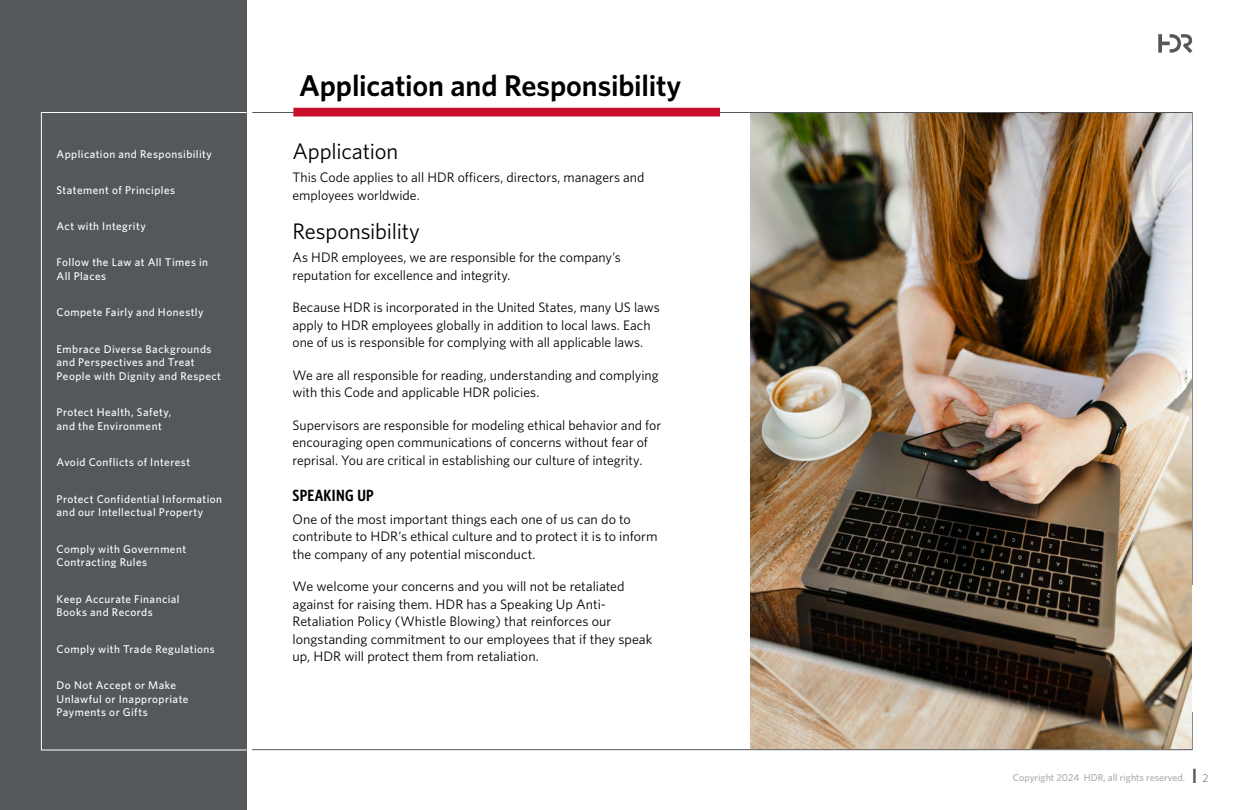
<style>
.page{position:relative;width:1260px;height:810px;background:#fff}
.page>*{position:absolute;margin:0;border:0;box-sizing:border-box;transform-origin:0 0}
.t1{font:600 30px "Whitney";letter-spacing:-.005em;color:#000}
.t2{font:22.5px "Whitney";letter-spacing:-.01em;color:#000}
.t3{font:600 16.25px "Whitney Condensed";letter-spacing:.02em;color:#000}
.t4{font:13.75px/17.5px "Whitney";color:#000}
.t5{font:500 11.25px/13.8px "Whitney";letter-spacing:.04em;color:#fff}
.t6{font:500 10px "Whitney";color:#aaacac}
.s1{font-weight:700;font-size:20.62px;color:#54585a}
.s2{font-weight:300;font-size:11.25px;color:#54585a}
</style>
<div class="page">
<svg style="left:252px;top:712px;width:941px;height:38px"></svg>
<svg style="left:252px;top:112px;width:941px;height:474px"></svg>
<svg style="left:1158px;top:34px;width:35px;height:19px"></svg>
<div style="left:0;top:0;width:247px;height:810px;background:#54585a"></div>
<div style="left:41px;top:112px;width:206px;height:638px;border:1px solid #fff"></div>
<div style="left:293px;top:108px;width:427px;height:8px;background:#c8102e"></div>
<img style="left:751px;top:114px;width:440px;height:634px">
<p class="t5" style="left:57px;top:147px;width:157px">Application and Responsibility</p>
<p class="t5" style="left:57px;top:183px;width:120px">Statement of Principles</p>
<p class="t5" style="left:57px;top:219px;width:91px">Act with Integrity</p>
<p class="t5" style="left:57px;top:255px;width:153px">Follow the Law at All Times in<br>All Places</p>
<p class="t5" style="left:57px;top:305px;width:148px">Compete Fairly and Honestly</p>
<p class="t5" style="left:57px;top:342px;width:166px">Embrace Diverse Backgrounds and Perspectives and Treat<br>People with Dignity and Respect</p>
<p class="t5" style="left:57px;top:405px;width:116px">Protect Health, Safety, and the Environment</p>
<p class="t5" style="left:57px;top:455px;width:135px">Avoid Conflicts of Interest</p>
<p class="t5" style="left:57px;top:492px;width:167px">Protect Confidential Information and our Intellectual Property</p>
<p class="t5" style="left:57px;top:542px;width:131px">Comply with Government<br>Contracting Rules</p>
<p class="t5" style="left:57px;top:592px;width:125px">Keep Accurate Financial<br>Books and Records</p>
<p class="t5" style="left:57px;top:642px;width:160px">Comply with Trade Regulations</p>
<p class="t5" style="left:57px;top:678px;width:133px">Do Not Accept or Make<br>Unlawful or Inappropriate<br>Payments or Gifts</p>
<h1 class="t1" style="left:299px;top:66px;width:384px">Application and Responsibility</h1>
<h2 class="t2" style="left:292px;top:136px;width:107px">Application</h2>
<p class="t4" style="left:292px;top:169px;width:353px">This Code applies to all HDR officers, directors, managers and employees worldwide.</p>
<h2 class="t2" style="left:292px;top:216px;width:129px">Responsibility</h2>
<p class="t4" style="left:292px;top:249px;width:330px">As HDR employees, we are responsible for the company’s reputation for excellence and integrity.</p>
<p class="t4" style="left:292px;top:299px;width:369px">Because HDR is incorporated in the United States, many US laws apply to HDR employees globally in addition to local laws. Each one of us is responsible for complying with all applicable laws.</p>
<p class="t4" style="left:292px;top:366px;width:368px">We are all responsible for reading, understanding and complying with this Code and applicable HDR policies.</p>
<p class="t4" style="left:292px;top:416px;width:370px">Supervisors are responsible for modeling ethical behavior and for encouraging open communications of concerns without fear of reprisal. You are critical in establishing our culture of integrity.</p>
<p class="t3" style="left:292px;top:485px;width:83px">SPEAKING UP</p>
<p class="t4" style="left:292px;top:510px;width:367px">One of the most important things each one of us can do to contribute to HDR’s ethical culture and to protect it is to inform the company of any potential misconduct.</p>
<p class="t4" style="left:292px;top:577px;width:361px">We welcome your concerns and you will not be retaliated against for raising them. HDR has a Speaking Up Anti-Retaliation Policy (Whistle Blowing) that reinforces our longstanding commitment to our employees that if they speak up, HDR will protect them from retaliation.</p>
<p class="t6" style="left:1013px;top:771px;width:197px">Copyright 2024 HDR, all rights reserved. <span class="s1">I</span> <span class="s2">2</span></p>
</div>
